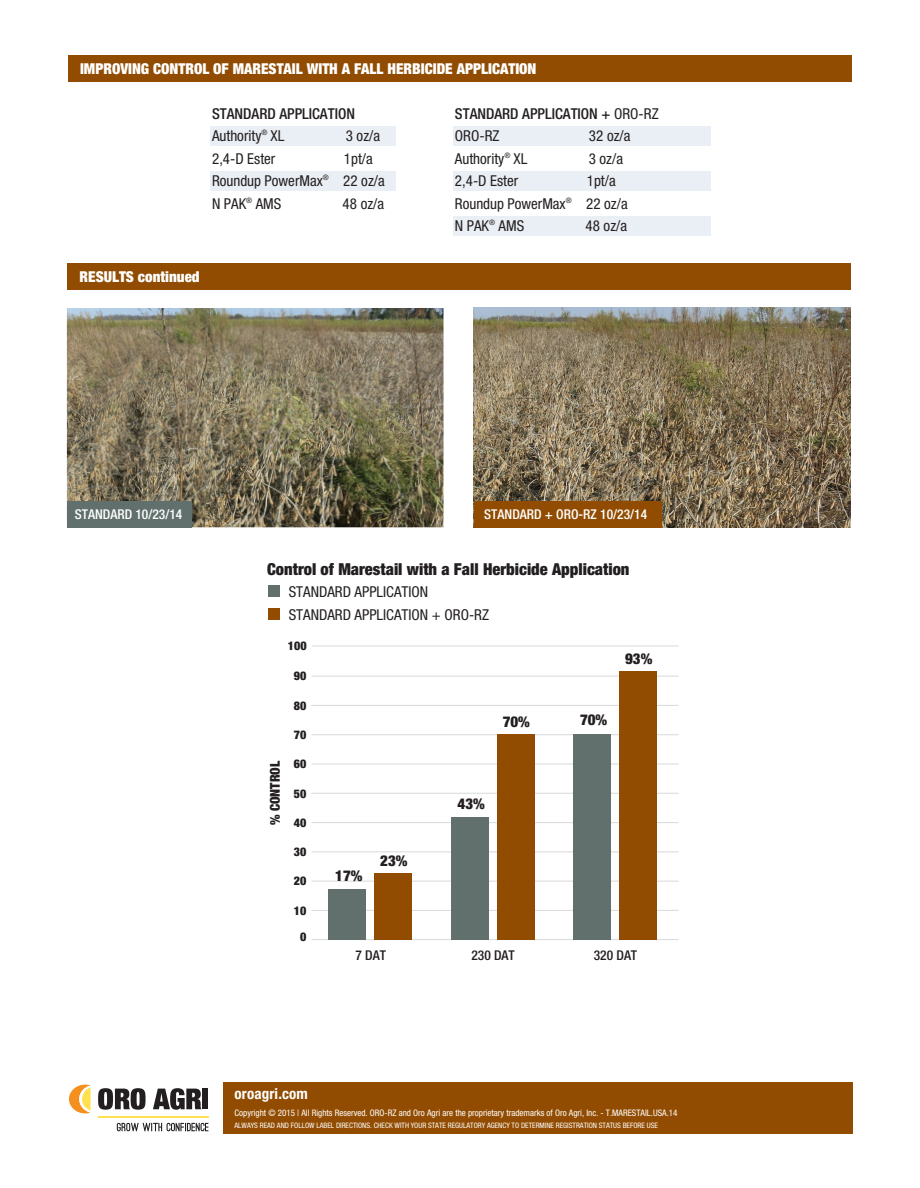
<style>
.page{position:relative;width:920px;height:1188px;background:#fff}
.page>*{position:absolute;margin:0;border:0;box-sizing:border-box;transform-origin:0 0}
.t1{font:900 condensed 16.5px "Helvetica Neue LT Std";color:#231f20}
.t2{font:condensed 15px/22.5px "Helvetica Neue LT Std";color:#231f20}
.t3{font:900 condensed 15px "Helvetica Neue LT Std";color:#fff}
.t4{font:500 condensed 15px/22.5px "Helvetica Neue LT Std";color:#231f20}
.t5{font:900 condensed 15px "Helvetica Neue LT Std";color:#231f20}
.t6{font:700 condensed 15px "Helvetica Neue LT Pro";letter-spacing:.01em;color:#fff}
.t7{font:500 condensed 13.5px "Helvetica Neue LT Std";color:#fff}
.t8{font:500 condensed 13.5px "Helvetica Neue LT Std";color:#231f20}
.t9{font:900 condensed 13.5px "Helvetica Neue LT Std";color:#231f20}
.t10{font:900 condensed 12px "Helvetica Neue LT Std";color:#231f20}
.t11{font:condensed 9px "Helvetica Neue LT Std";color:#fff}
.t12{font:condensed 7.5px "Helvetica Neue LT Std";color:#fff}
.s1{font-weight:400}
</style>
<div class="page">
<div style="left:223px;top:1083px;width:628px;height:51px;background:#914c01"></div>
<svg style="left:69px;top:1085px;width:21px;height:28px"></svg>
<svg style="left:98px;top:1088px;width:47px;height:22px"></svg>
<svg style="left:153px;top:1088px;width:48px;height:22px"></svg>
<div style="left:202px;top:1089px;width:6px;height:20px;background:#231f20"></div>
<hr style="left:98px;top:1117px;width:110px;height:1px;background:#ffe04e">
<svg style="left:117px;top:1123px;width:91px;height:8px"></svg>
<hr style="left:311px;top:910px;width:367px;height:1px;background:#dcdddf">
<hr style="left:311px;top:881px;width:367px;height:1px;background:#dcdddf">
<hr style="left:311px;top:851px;width:367px;height:1px;background:#dcdddf">
<hr style="left:311px;top:822px;width:367px;height:1px;background:#dcdddf">
<hr style="left:311px;top:793px;width:367px;height:1px;background:#dcdddf">
<hr style="left:311px;top:763px;width:367px;height:2px;background:#dcdddf">
<hr style="left:311px;top:734px;width:367px;height:1px;background:#dcdddf">
<hr style="left:311px;top:705px;width:367px;height:1px;background:#dcdddf">
<hr style="left:311px;top:676px;width:367px;height:1px;background:#dcdddf">
<hr style="left:311px;top:939px;width:367px;height:1px;background:#dcdddf">
<div style="left:328px;top:889px;width:38px;height:51px;background:#61706c"></div>
<div style="left:374px;top:873px;width:37px;height:67px;background:#914c01"></div>
<div style="left:451px;top:817px;width:37px;height:123px;background:#61706c"></div>
<div style="left:496px;top:734px;width:38px;height:206px;background:#914c01"></div>
<div style="left:573px;top:734px;width:37px;height:206px;background:#61706c"></div>
<div style="left:619px;top:671px;width:37px;height:269px;background:#914c01"></div>
<div style="left:210px;top:127px;width:185px;height:19px;background:#eaeff5"></div>
<div style="left:210px;top:171px;width:185px;height:20px;background:#eaeff5"></div>
<div style="left:453px;top:127px;width:257px;height:19px;background:#eaeff5"></div>
<div style="left:453px;top:171px;width:257px;height:20px;background:#eaeff5"></div>
<div style="left:453px;top:216px;width:257px;height:20px;background:#eaeff5"></div>
<div style="left:67px;top:263px;width:783px;height:27px;background:#914c01"></div>
<img style="left:208px;top:308px;width:235px;height:177px">
<img style="left:67px;top:308px;width:141px;height:219px">
<img style="left:205px;top:485px;width:238px;height:42px">
<div style="left:67px;top:501px;width:124px;height:26px;background:#61706c"></div>
<img style="left:473px;top:308px;width:376px;height:219px">
<div style="left:473px;top:501px;width:188px;height:26px;background:#914c01"></div>
<div style="left:68px;top:55px;width:782px;height:27px;background:#914c01"></div>
<hr style="left:311px;top:645px;width:367px;height:2px;background:#dcdddf">
<div style="left:268px;top:586px;width:12px;height:11px;background:#61706c"></div>
<div style="left:268px;top:608px;width:12px;height:12px;background:#914c01"></div>
<p class="t3" style="left:80px;top:59px;width:457px">IMPROVING CONTROL OF MARESTAIL WITH A FALL HERBICIDE APPLICATION</p>
<p class="t4" style="left:212px;top:102px;width:144px">STANDARD APPLICATION<br><span class="s1">Authority</span><sup>®</sup> <span class="s1">XL</span></p>
<p class="t2" style="left:345px;top:125px;width:36px">3 oz/a</p>
<p class="t2" style="left:212px;top:147px;width:174px;text-indent:132px">1pt/a<br>Roundup PowerMax<sup>®</sup> 22 oz/a<br>N PAK<sup>®</sup> AMS</p>
<p class="t2" style="left:212px;top:147px;width:65px">2,4-D Ester</p>
<p class="t2" style="left:342px;top:192px;width:43px">48 oz/a</p>
<p class="t3" style="left:79px;top:267px;width:122px">RESULTS continued</p>
<p class="t4" style="left:454px;top:102px;width:205px">STANDARD APPLICATION + <span class="s1">ORO-RZ<br>ORO-RZ</span></p>
<p class="t2" style="left:588px;top:125px;width:43px">32 oz/a</p>
<p class="t2" style="left:454px;top:147px;width:74px">Authority<sup>®</sup> XL</p>
<p class="t2" style="left:588px;top:147px;width:36px">3 oz/a</p>
<p class="t2" style="left:454px;top:170px;width:65px">2,4-D Ester</p>
<p class="t2" style="left:454px;top:170px;width:174px;text-indent:132px">1pt/a<br>Roundup PowerMax<sup>®</sup> 22 oz/a<br>N PAK<sup>®</sup> AMS</p>
<p class="t2" style="left:585px;top:215px;width:43px">48 oz/a</p>
<p class="t7" style="left:75px;top:507px;width:109px">STANDARD 10/23/14</p>
<p class="t7" style="left:484px;top:507px;width:164px">STANDARD + ORO-RZ 10/23/14</p>
<p class="t1" style="left:267px;top:559px;width:364px">Control of Marestail with a Fall Herbicide Application</p>
<p class="t2" style="left:288px;top:581px;width:202px">STANDARD APPLICATION<br>STANDARD APPLICATION + ORO-RZ</p>
<p class="t9" style="left:266px;top:825px;width:66px;rotate:-90deg">% CONTROL</p>
<p class="t10" style="left:288px;top:639px;width:20px">100</p>
<p class="t10" style="left:294px;top:669px;width:14px">90</p>
<p class="t10" style="left:294px;top:698px;width:14px">80</p>
<p class="t10" style="left:294px;top:727px;width:14px">70</p>
<p class="t10" style="left:294px;top:757px;width:14px">60</p>
<p class="t10" style="left:294px;top:786px;width:14px">50</p>
<p class="t10" style="left:294px;top:815px;width:14px">40</p>
<p class="t10" style="left:294px;top:844px;width:14px">30</p>
<p class="t10" style="left:294px;top:874px;width:14px">20</p>
<p class="t10" style="left:294px;top:903px;width:14px">10</p>
<p class="t10" style="left:300px;top:929px;width:8px">0</p>
<p class="t5" style="left:335px;top:866px;width:29px">17%</p>
<p class="t5" style="left:380px;top:852px;width:29px">23%</p>
<p class="t8" style="left:355px;top:947px;width:32px">7 DAT</p>
<p class="t5" style="left:502px;top:712px;width:29px">70%</p>
<p class="t5" style="left:457px;top:794px;width:29px">43%</p>
<p class="t8" style="left:471px;top:947px;width:45px">230 DAT</p>
<p class="t5" style="left:624px;top:649px;width:29px">93%</p>
<p class="t5" style="left:579px;top:711px;width:29px">70%</p>
<p class="t8" style="left:593px;top:947px;width:45px">320 DAT</p>
<p class="t6" style="left:234px;top:1085px;width:75px">oroagri.com</p>
<p class="t11" style="left:234px;top:1107px;width:444px">Copyright © 2015 | All Rights Reserved. ORO-RZ and Oro Agri are the proprietary trademarks of Oro Agri, Inc. - T.MARESTAIL.USA.14</p>
<p class="t12" style="left:234px;top:1121px;width:424px">ALWAYS READ AND FOLLOW LABEL DIRECTIONS. CHECK WITH YOUR STATE REGULATORY AGENCY TO DETERMINE REGISTRATION STATUS BEFORE USE</p>
</div>
